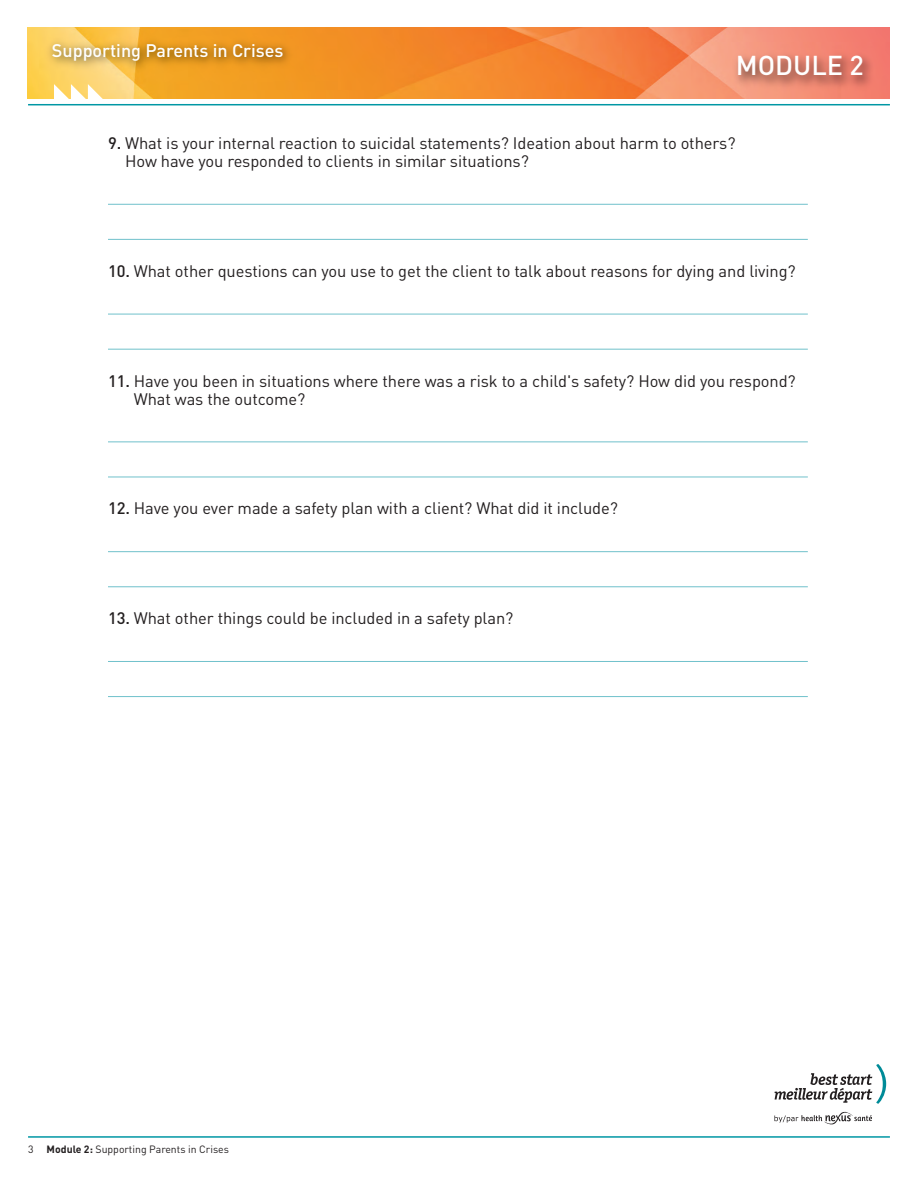
<style>
.page{position:relative;width:918px;height:1188px;background:#fff}
.page>*{position:absolute;margin:0;border:0;box-sizing:border-box;transform-origin:0 0}
.t1{font:500 27px "DIN";color:#fff}
.t2{font:500 18px "DIN";color:#fff}
.t3{font:16.5px/18px "DIN";letter-spacing:-.005em;color:#231f20}
.t4{font:10.5px "DIN";color:#231f20}
.s1{font-weight:500}
.s2{font-weight:700}
</style>
<div class="page">
<hr style="left:108px;top:204px;width:700px;height:1px;background:#70c1cb">
<hr style="left:108px;top:239px;width:700px;height:1px;background:#70c1cb">
<hr style="left:108px;top:314px;width:700px;height:1px;background:#70c1cb">
<hr style="left:108px;top:349px;width:700px;height:1px;background:#70c1cb">
<hr style="left:108px;top:441px;width:700px;height:1px;background:#70c1cb">
<hr style="left:108px;top:477px;width:700px;height:1px;background:#70c1cb">
<hr style="left:108px;top:551px;width:700px;height:1px;background:#70c1cb">
<hr style="left:108px;top:586px;width:700px;height:1px;background:#70c1cb">
<hr style="left:108px;top:661px;width:700px;height:1px;background:#70c1cb">
<hr style="left:108px;top:696px;width:700px;height:1px;background:#70c1cb">
<hr style="left:28px;top:1136px;width:862px;height:2px;background:#0097a4">
<svg style="left:775px;top:1064px;width:111px;height:40px"></svg>
<svg style="left:774px;top:1111px;width:98px;height:13px"></svg>
<img style="left:27px;top:27px;width:863px;height:71px">
<img style="left:692px;top:43px;width:198px;height:56px">
<img style="left:40px;top:30px;width:582px;height:60px">
<svg style="left:54px;top:84px;width:60px;height:22px"></svg>
<hr style="left:28px;top:104px;width:862px;height:1px;background:#0097a4">
<p class="t2" style="left:52px;top:40px;width:233px">Supporting Parents in Crises</p>
<h1 class="t1" style="left:736px;top:50px;width:130px">MODULE 2</h1>
<p class="t3" style="left:125px;top:134px;width:612px;text-indent:-17px"><span class="s1">9.</span> What is your internal reaction to suicidal statements? Ideation about harm to others?<br>How have you responded to clients in similar situations?</p>
<p class="t3" style="left:108px;top:262px;width:689px"><span class="s1">10.</span> What other questions can you use to get the client to talk about reasons for dying and living?</p>
<p class="t3" style="left:134px;top:372px;width:664px;text-indent:-26px"><span class="s1">11.</span> Have you been in situations where there was a risk to a child's safety? How did you respond?<br>What was the outcome?</p>
<p class="t3" style="left:108px;top:500px;width:511px"><span class="s1">12.</span> Have you ever made a safety plan with a client? What did it include?</p>
<p class="t3" style="left:108px;top:609px;width:407px"><span class="s1">13.</span> What other things could be included in a safety plan?</p>
<p class="t4" style="left:28px;top:1144px;width:202px">3 <span class="s2">Module 2:</span> Supporting Parents in Crises</p>
</div>
